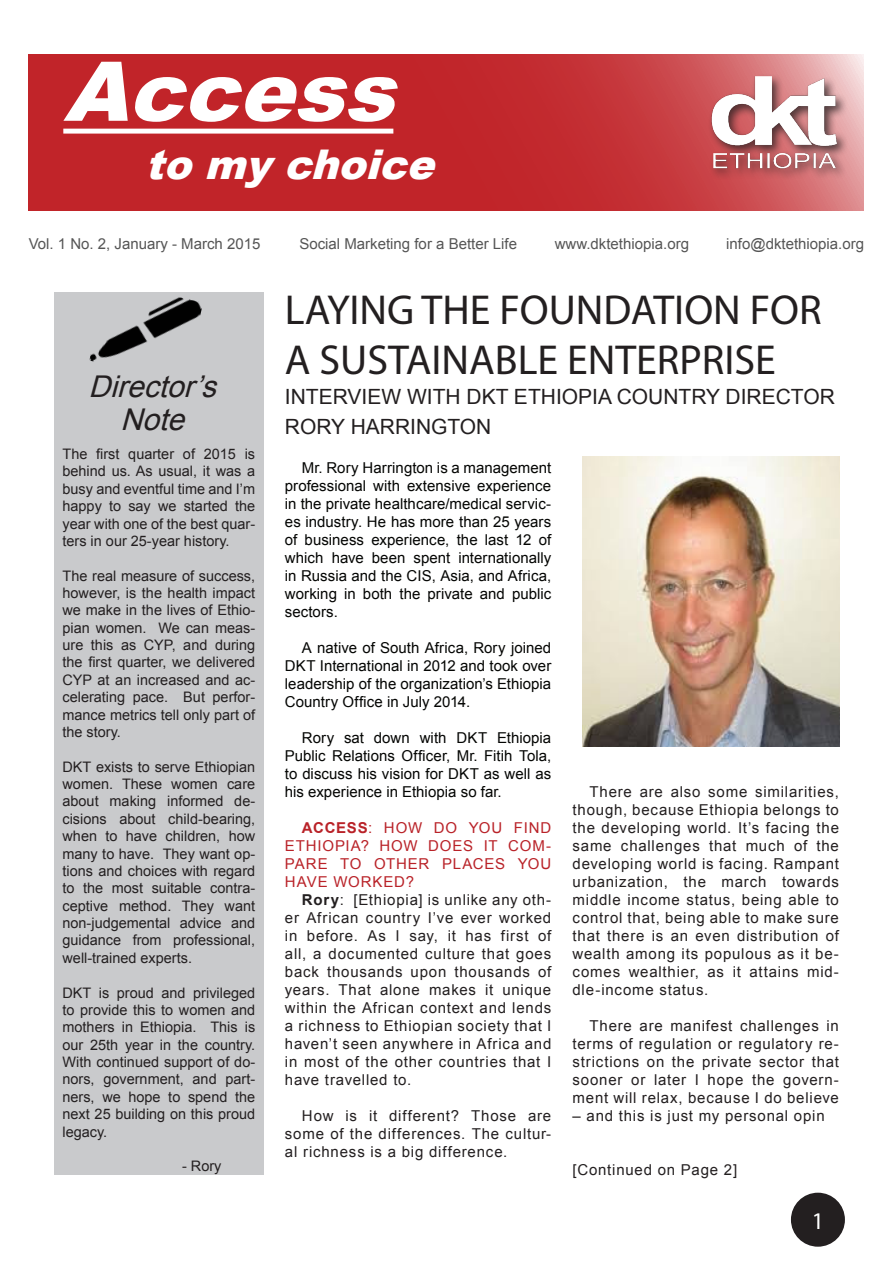
<style>
.page{position:relative;width:893px;height:1263px;background:#fff}
.page>*{position:absolute;margin:0;border:0;box-sizing:border-box;transform-origin:0 0}
.t1{font:italic 900 82.5px "Arial";color:#fff}
.t2{font:42px/50.4px "Myriad Pro";color:#231f20}
.t3{font:italic 900 40.95px "Arial";color:#fff}
.t4{font:italic 30px/33px "Arial";color:#231f20;text-align:center}
.t5{font:24px "Myriad Pro";color:#fff}
.t6{font:21px/30px "Arial";color:#231f20}
.bodytext{font:15px/18px "Arial";letter-spacing:.055em;color:#231f20;text-align:justify}
.bodytext-2{font:15px/18px "Arial";letter-spacing:.005em;color:#040503;text-align:justify}
.t7{font:15px "Arial";color:#555}
.bodytext-3{font:15px/18px "Arial";letter-spacing:.055em;color:#b92228;text-align:justify}
.t8{font:14.4px/17.4px "Arial";color:#231f20;text-align:justify}
.s1{color:#000}
.s2{font-weight:700}
</style>
<div class="page">
<svg style="left:29px;top:54px;width:835px;height:156px;background:#c43035"></svg>
<div style="left:63px;top:129px;width:330px;height:5px;background:#fff"></div>
<div style="left:708px;top:73px;width:140px;height:107px;background:#231f20;opacity:.75"></div>
<img style="left:711px;top:77px;width:125px;height:92px">
<div style="left:791px;top:1193px;width:54px;height:54px;background:#231f20;border-radius:50%"></div>
<img style="left:583px;top:457px;width:257px;height:289px">
<div style="left:54px;top:293px;width:210px;height:882px;background:#c9cacc"></div>
<img style="left:89px;top:292px;width:114px;height:70px">
<p class="t1" style="left:63px;top:31px;width:362px">Access</p>
<p class="t3" style="left:145px;top:135px;width:305px">tomychoice</p>
<p class="t7" style="left:29px;top:234px;width:233px">Vol. 1 No. 2, January - March 2015</p>
<p class="t7" style="left:299px;top:234px;width:219px">Social Marketing for a Better Life</p>
<p class="t7" style="left:555px;top:234px;width:136px">www.dktethiopia.org</p>
<p class="t7" style="left:726px;top:234px;width:139px">info@dktethiopia.org</p>
<p class="t4" style="left:89px;top:370px;width:139px">Director’s<br>Note</p>
<p class="t8" style="left:63px;top:445px;width:194px">The first quarter of 2015 is behind us. As usual, it was a busy and eventful time and I’m happy to say we started the year with one of the best quar&shy;ters in our 25-year history.</p>
<p class="t8" style="left:63px;top:567px;width:194px">The real measure of success, however, is the health impact we make in the lives of Ethio&shy;pian women. We can meas&shy;ure this as CYP, and during the first quarter, we delivered CYP at an increased and ac&shy;celerating pace. But perfor&shy;mance metrics tell only part of the story.</p>
<p class="t8" style="left:63px;top:758px;width:194px">DKT exists to serve Ethiopian women. These women care about making informed de&shy;cisions about child-bearing, when to have children, how many to have. They want op&shy;tions and choices with regard to the most suitable contra&shy;ceptive method. They want non-judgemental advice and guidance from professional, well-trained experts.</p>
<p class="t8" style="left:63px;top:984px;width:194px">DKT is proud and privileged to provide this to women and mothers in Ethiopia. This is our 25th year in the country.<br>With continued support of do&shy;nors, government, and part&shy;ners, we hope to spend the next 25 building on this proud legacy.</p>
<p class="t8" style="left:182px;top:1158px;width:41px">- Rory</p>
<p class="t2" style="left:285px;top:284px;width:538px">LAYING THE FOUNDATION FOR<br>A SUSTAINABLE ENTERPRISE</p>
<p class="t6" style="left:285px;top:382px;width:551px">INTERVIEW WITH DKT ETHIOPIA COUNTRY DIRECTOR<br>RORY HARRINGTON</p>
<p class="bodytext-2" style="left:285px;top:458px;width:268px;text-indent:17px">Mr. Rory Harrington is a management professional with extensive experience in the private healthcare/medical servic&shy;es industry. He has more than 25 years of business experience, the last 12 of which have been spent internationally in Russia and the CIS, Asia, and Africa, working in both the private and public sectors.</p>
<p class="bodytext-2" style="left:285px;top:638px;width:268px;text-indent:17px">A native of South Africa, Rory joined DKT International in 2012 and took over leadership of the organization’s Ethiopia Country Office in July 2014.</p>
<p class="bodytext-2" style="left:285px;top:728px;width:268px;text-indent:17px">Rory sat down with DKT Ethiopia Public Relations Officer, Mr. Fitih Tola, to discuss his vision for DKT as well as his experience in Ethiopia so far<span class="s1">.</span></p>
<p class="bodytext-3" style="left:285px;top:818px;width:268px;text-indent:17px"><span class="s2">ACCESS</span>: HOW DO YOU FIND ETHIOPIA? HOW DOES IT COM-PARE TO OTHER PLACES YOU HAVE WORKED?</p>
<p class="bodytext" style="left:285px;top:890px;width:268px;text-indent:17px"><span class="s2">Rory</span>: [Ethiopia] is unlike any oth&shy;er African country I’ve ever worked in before. As I say, it has first of all, a documented culture that goes back thousands upon thousands of years. That alone makes it unique within the African context and lends a richness to Ethiopian society that I haven’t seen anywhere in Africa and in most of the other countries that I have travelled to.</p>
<p class="bodytext" style="left:285px;top:1106px;width:268px;text-indent:17px">How is it different? Those are some of the differences. The cultur&shy;al richness is a big difference.</p>
<p class="bodytext" style="left:573px;top:782px;width:268px;text-indent:17px">There are also some similarities, though, because Ethiopia belongs to the developing world. It’s facing the same challenges that much of the developing world is facing. Rampant urbanization, the march towards middle income status, being able to control that, being able to make sure that there is an even distribution of wealth among its populous as it be&shy;comes wealthier, as it attains mid&shy;dle-income status.</p>
<p class="bodytext" style="left:573px;top:1016px;width:268px;text-indent:17px">There are manifest challenges in terms of regulation or regulatory re&shy;strictions on the private sector that sooner or later I hope the govern&shy;ment will relax, because I do believe</p>
<p class="bodytext" style="left:573px;top:1106px;width:254px">– and this is just my personal opin</p>
<p class="bodytext" style="left:573px;top:1160px;width:166px">[Continued on Page 2]</p>
<p class="t5" style="left:812px;top:1206px;width:14px">1</p>
</div>
